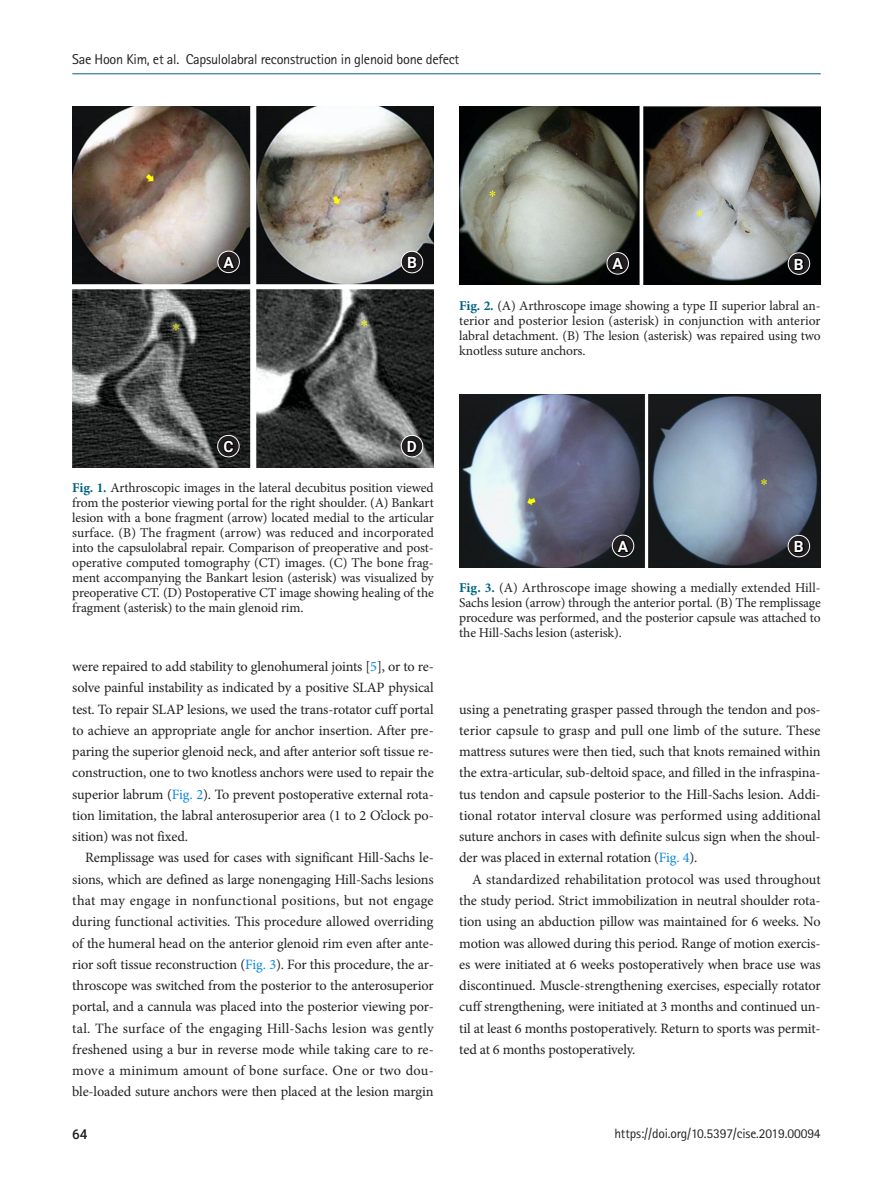
<style>
.page{position:relative;width:893px;height:1191px;background:#fff}
.page>*{position:absolute;margin:0;border:0;box-sizing:border-box;transform-origin:0 0}
.t1{font:700 15.6px "Roboto";color:#fff}
.body{font:14.25px/21.3px "Minion Pro";letter-spacing:-.01em;color:#231f20;text-align:justify}
.t2{font:14.25px "Rotis Sans Serif Std";letter-spacing:-.02em;color:#231f20}
.fig-caption{font:13.5px/15px "Minion Pro";letter-spacing:-.01em;color:#231f20;text-align:justify}
.t3{font:13.5px "Rotis Sans Serif Std";letter-spacing:-.01em;color:#231f20}
.t4{font:500 13.5px "Roboto";color:#231f20}
.s1{font-weight:700;color:#006180}
.s2{color:#0b88de}
</style>
<div class="page">
<img style="left:72px;top:106px;width:362px;height:362px">
<img style="left:459px;top:106px;width:362px;height:179px">
<img style="left:459px;top:394px;width:362px;height:174px">
<svg style="left:218px;top:251px;width:21px;height:22px"></svg>
<div style="left:217px;top:251px;width:23px;height:22px;border:1px solid #fff;border-radius:50%"></div>
<svg style="left:220px;top:255px;width:17px;height:15px"></svg>
<svg style="left:607px;top:253px;width:21px;height:21px"></svg>
<div style="left:607px;top:252px;width:22px;height:22px;border:1px solid #fff;border-radius:50%"></div>
<svg style="left:609px;top:256px;width:17px;height:16px"></svg>
<svg style="left:612px;top:535px;width:22px;height:21px"></svg>
<div style="left:612px;top:535px;width:22px;height:22px;border:1px solid #fff;border-radius:50%"></div>
<svg style="left:615px;top:538px;width:16px;height:16px"></svg>
<svg style="left:401px;top:251px;width:22px;height:22px"></svg>
<div style="left:401px;top:251px;width:22px;height:22px;border:1px solid #fff;border-radius:50%"></div>
<svg style="left:406px;top:254px;width:13px;height:16px"></svg>
<svg style="left:788px;top:253px;width:22px;height:21px"></svg>
<div style="left:788px;top:252px;width:22px;height:23px;border:1px solid #fff;border-radius:50%"></div>
<svg style="left:793px;top:256px;width:13px;height:16px"></svg>
<svg style="left:788px;top:535px;width:22px;height:22px"></svg>
<div style="left:788px;top:535px;width:22px;height:22px;border:1px solid #fff;border-radius:50%"></div>
<svg style="left:793px;top:538px;width:13px;height:16px"></svg>
<svg style="left:218px;top:435px;width:21px;height:22px"></svg>
<div style="left:217px;top:435px;width:23px;height:22px;border:1px solid #fff;border-radius:50%"></div>
<svg style="left:221px;top:438px;width:14px;height:17px"></svg>
<svg style="left:401px;top:435px;width:22px;height:22px"></svg>
<div style="left:401px;top:435px;width:22px;height:22px;border:1px solid #fff;border-radius:50%"></div>
<svg style="left:406px;top:438px;width:13px;height:16px"></svg>
<hr style="left:72px;top:73px;width:749px;height:1px;background:#006180">
<p class="t2" style="left:72px;top:51px;width:389px">Sae Hoon Kim, et al. Capsulolabral reconstruction in glenoid bone defect</p>
<p class="t1" style="left:223px;top:251px;width:12px">A</p>
<p class="t1" style="left:612px;top:253px;width:12px">A</p>
<p class="t1" style="left:407px;top:251px;width:11px">B</p>
<p class="t1" style="left:794px;top:253px;width:11px">B</p>
<p class="fig-caption" style="left:459px;top:298px;width:363px"><span class="s1">Fig. 2.</span> (A) Arthroscope image showing a type II superior labral an&shy;terior and posterior lesion (asterisk) in conjunction with anterior labral detachment. (B) The lesion (asterisk) was repaired using two knotless suture anchors.</p>
<p class="t1" style="left:223px;top:435px;width:12px">C</p>
<p class="t1" style="left:407px;top:435px;width:12px">D</p>
<p class="fig-caption" style="left:72px;top:480px;width:363px"><span class="s1">Fig. 1.</span> Arthroscopic images in the lateral decubitus position viewed from the posterior viewing portal for the right shoulder. (A) Bankart lesion with a bone fragment (arrow) located medial to the articular surface. (B) The fragment (arrow) was reduced and incorporated into the capsulolabral repair. Comparison of preoperative and post&shy;operative computed tomography (CT) images. (C) The bone frag&shy;ment accompanying the Bankart lesion (asterisk) was visualized by preoperative CT. (D) Postoperative CT image showing healing of the fragment (asterisk) to the main glenoid rim.</p>
<p class="body" style="left:72px;top:656px;width:363px">were repaired to add stability to glenohumeral joints [<span class="s2">5</span>], or to re&shy;solve painful instability as indicated by a positive SLAP physical test. To repair SLAP lesions, we used the trans-rotator cuff portal to achieve an appropriate angle for anchor insertion. After pre&shy;paring the superior glenoid neck, and after anterior soft tissue re&shy;construction, one to two knotless anchors were used to repair the superior labrum (<span class="s2">Fig. 2</span>). To prevent postoperative external rota&shy;tion limitation, the labral anterosuperior area (1 to 2 O’clock po&shy;sition) was not fixed.</p>
<p class="body" style="left:72px;top:847px;width:363px;text-indent:13px">Remplissage was used for cases with significant Hill-Sachs le&shy;sions, which are defined as large nonengaging Hill-Sachs lesions that may engage in nonfunctional positions, but not engage during functional activities. This procedure allowed overriding of the humeral head on the anterior glenoid rim even after ante&shy;rior soft tissue reconstruction (<span class="s2">Fig. 3</span>). For this procedure, the ar&shy;throscope was switched from the posterior to the anterosuperior portal, and a cannula was placed into the posterior viewing por&shy;tal. The surface of the engaging Hill-Sachs lesion was gently freshened using a bur in reverse mode while taking care to re&shy;move a minimum amount of bone surface. One or two dou&shy;ble-loaded suture anchors were then placed at the lesion margin</p>
<p class="t1" style="left:618px;top:535px;width:12px">A</p>
<p class="t1" style="left:794px;top:535px;width:11px">B</p>
<p class="fig-caption" style="left:459px;top:580px;width:363px"><span class="s1">Fig. 3.</span> (A) Arthroscope image showing a medially extended Hill-Sachs lesion (arrow) through the anterior portal. (B) The remplissage procedure was performed, and the posterior capsule was attached to the Hill-Sachs lesion (asterisk).</p>
<p class="body" style="left:459px;top:698px;width:363px">using a penetrating grasper passed through the tendon and pos&shy;terior capsule to grasp and pull one limb of the suture. These mattress sutures were then tied, such that knots remained within the extra-articular, sub-deltoid space, and filled in the infraspina&shy;tus tendon and capsule posterior to the Hill-Sachs lesion. Addi&shy;tional rotator interval closure was performed using additional suture anchors in cases with definite sulcus sign when the shoul&shy;der was placed in external rotation (<span class="s2">Fig. 4</span>).</p>
<p class="body" style="left:459px;top:868px;width:363px;text-indent:13px">A standardized rehabilitation protocol was used throughout the study period. Strict immobilization in neutral shoulder rota&shy;tion using an abduction pillow was maintained for 6 weeks. No motion was allowed during this period. Range of motion exercis&shy;es were initiated at 6 weeks postoperatively when brace use was discontinued. Muscle-strengthening exercises, especially rotator cuff strengthening, were initiated at 3 months and continued un&shy;til at least 6 months postoperatively. Return to sports was permit&shy;ted at 6 months postoperatively.</p>
<p class="t4" style="left:72px;top:1124px;width:17px">64</p>
<p class="t3" style="left:614px;top:1125px;width:208px">https://doi.org/10.5397/cise.2019.00094</p>
</div>
